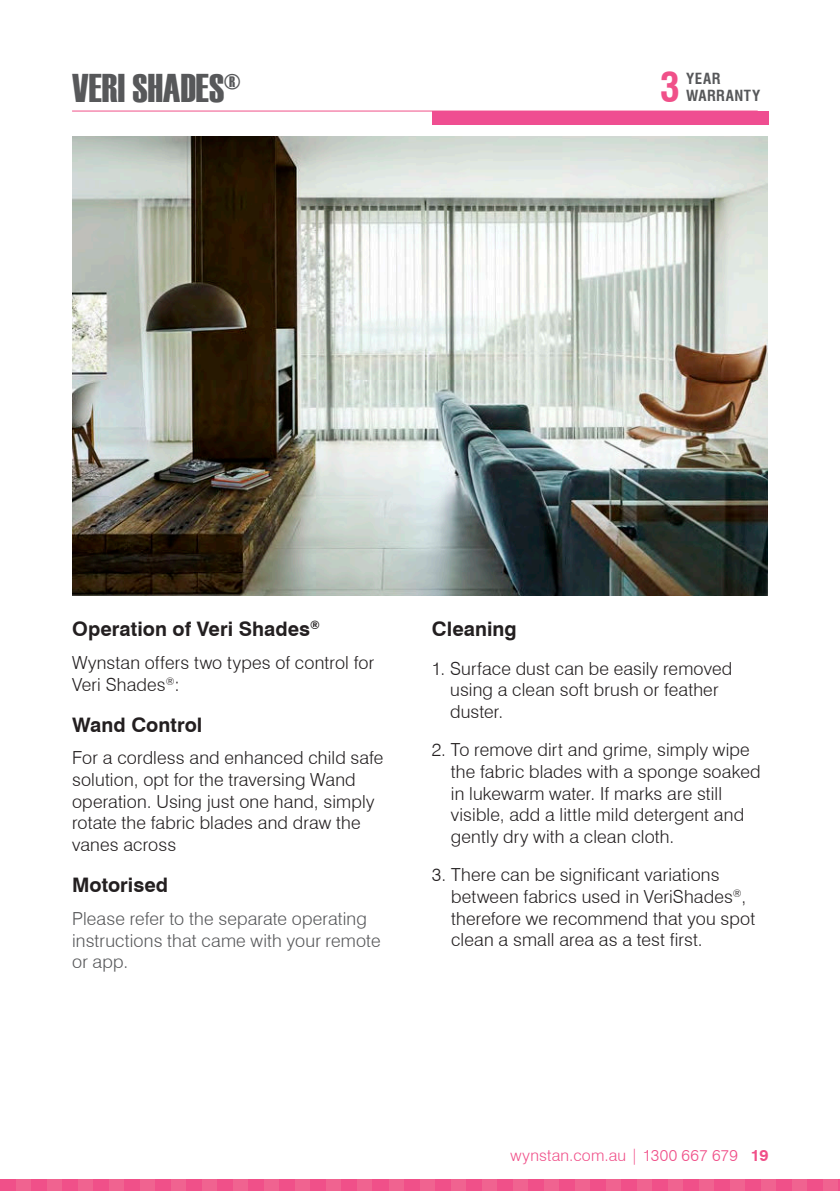
<style>
.page{position:relative;width:840px;height:1191px;background:#fff}
.page>*{position:absolute;margin:0;border:0;box-sizing:border-box;transform-origin:0 0}
.t1{font:40px "Haettenschweiler";color:#57585a}
.t2{font:700 condensed 40px "Swiss 721 BT";color:#f05089}
.t3{font:700 20px "Swiss 721 BT";color:#231f20}
.t4{font:300 18px/21.6px "Swiss 721 BT";letter-spacing:.01em;color:#231f20}
.t5{font:300 18px/21.6px "Swiss 721 BT";letter-spacing:.005em;color:#57585a}
.t6{font:300 16px "Swiss 721 BT";letter-spacing:.015em;color:#f05089}
.t7{font:700 condensed 15px "Swiss 721 BT";letter-spacing:.035em;color:#57585a}
.s1{font-weight:700}
</style>
<div class="page">
<div style="left:0;top:1179px;width:839px;height:12px;background:#f05089"></div>
<div style="left:17px;top:1179px;width:14px;height:12px;background:#f06390"></div>
<div style="left:48px;top:1179px;width:14px;height:12px;background:#f06390"></div>
<div style="left:79px;top:1179px;width:14px;height:12px;background:#f06390"></div>
<div style="left:110px;top:1179px;width:14px;height:12px;background:#f06390"></div>
<div style="left:141px;top:1179px;width:14px;height:12px;background:#f06390"></div>
<div style="left:172px;top:1179px;width:14px;height:12px;background:#f06390"></div>
<div style="left:203px;top:1179px;width:14px;height:12px;background:#f06390"></div>
<div style="left:234px;top:1179px;width:14px;height:12px;background:#f06390"></div>
<div style="left:265px;top:1179px;width:14px;height:12px;background:#f06390"></div>
<div style="left:295px;top:1179px;width:15px;height:12px;background:#f06390"></div>
<div style="left:326px;top:1179px;width:15px;height:12px;background:#f06390"></div>
<div style="left:357px;top:1179px;width:15px;height:12px;background:#f06390"></div>
<div style="left:388px;top:1179px;width:15px;height:12px;background:#f06390"></div>
<div style="left:419px;top:1179px;width:15px;height:12px;background:#f06390"></div>
<div style="left:450px;top:1179px;width:15px;height:12px;background:#f06390"></div>
<div style="left:481px;top:1179px;width:15px;height:12px;background:#f06390"></div>
<div style="left:512px;top:1179px;width:15px;height:12px;background:#f06390"></div>
<div style="left:543px;top:1179px;width:15px;height:12px;background:#f06390"></div>
<div style="left:574px;top:1179px;width:15px;height:12px;background:#f06390"></div>
<div style="left:605px;top:1179px;width:15px;height:12px;background:#f06390"></div>
<div style="left:636px;top:1179px;width:15px;height:12px;background:#f06390"></div>
<div style="left:667px;top:1179px;width:15px;height:12px;background:#f06390"></div>
<div style="left:698px;top:1179px;width:15px;height:12px;background:#f06390"></div>
<div style="left:729px;top:1179px;width:14px;height:12px;background:#f06390"></div>
<div style="left:760px;top:1179px;width:14px;height:12px;background:#f06390"></div>
<div style="left:791px;top:1179px;width:14px;height:12px;background:#f06390"></div>
<div style="left:822px;top:1179px;width:15px;height:12px;background:#f06390"></div>
<img style="left:72px;top:137px;width:695px;height:458px">
<hr style="left:72px;top:111px;width:685px;height:1px;background:#f05089">
<div style="left:431px;top:111px;width:337px;height:14px;background:#ef4e91"></div>
<h1 class="t2" style="left:659px;top:72px;width:21px">3</h1>
<h1 class="t1" style="left:72px;top:74px;width:170px">VERI SHADES®</h1>
<p class="t7" style="left:685px;top:73px;width:36px">YEAR</p>
<p class="t7" style="left:685px;top:90px;width:76px">WARRANTY</p>
<p class="t3" style="left:72px;top:620px;width:249px">Operation of Veri Shades<sup>®</sup></p>
<p class="t4" style="left:72px;top:653px;width:303px">Wynstan offers two types of control for<br>Veri Shades<sup>®</sup>:</p>
<p class="t3" style="left:72px;top:716px;width:132px">Wand Control</p>
<p class="t4" style="left:72px;top:749px;width:313px">For a cordless and enhanced child safe solution, opt for the traversing Wand operation. Using just one hand, simply rotate the fabric blades and draw the vanes across</p>
<p class="t3" style="left:72px;top:876px;width:98px">Motorised</p>
<p class="t5" style="left:72px;top:909px;width:310px">Please refer to the separate operating instructions that came with your remote or app.</p>
<p class="t3" style="left:431px;top:620px;width:86px">Cleaning</p>
<p class="t4" style="left:450px;top:659px;width:283px;text-indent:-18px">1. Surface dust can be easily removed using a clean soft brush or feather duster.</p>
<p class="t4" style="left:450px;top:741px;width:311px;text-indent:-19px">2. To remove dirt and grime, simply wipe the fabric blades with a sponge soaked in lukewarm water. If marks are still visible, add a little mild detergent and gently dry with a clean cloth.</p>
<p class="t4" style="left:451px;top:866px;width:305px;text-indent:-19px">3. There can be significant variations between fabrics used in VeriShades<sup>®</sup>, therefore we recommend that you spot clean a small area as a test first.</p>
<p class="t6" style="left:510px;top:1148px;width:259px">wynstan.com.au | 1300 667 679 <span class="s1">19</span></p>
</div>
